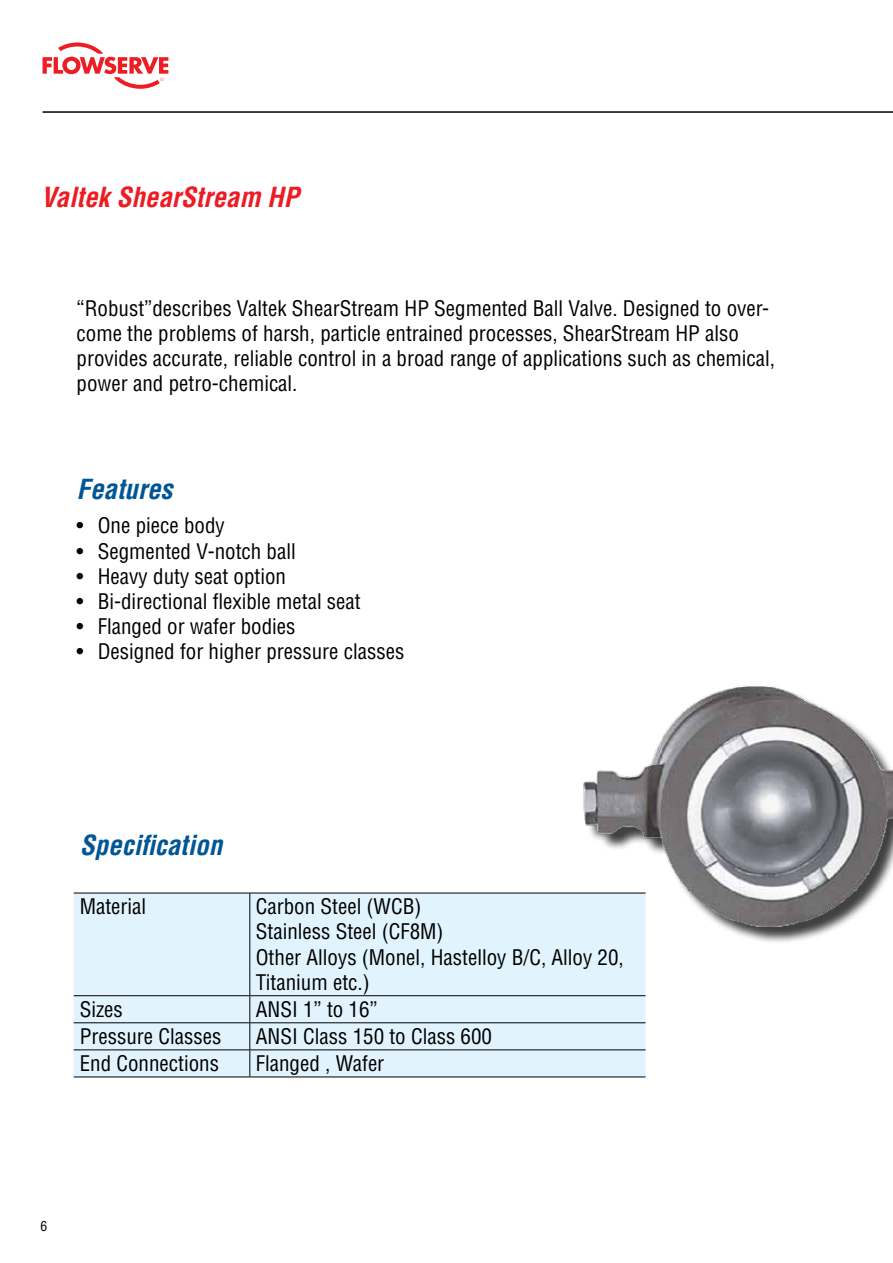
<style>
.page{position:relative;width:893px;height:1263px;background:#fff}
.page>*{position:absolute;margin:0;border:0;box-sizing:border-box;transform-origin:0 0}
.t1{font:italic 700 condensed 27px "Helvetica LT Std";color:#005695}
.t2{font:italic 700 condensed 27px "Helvetica LT Std";color:#ed1c24}
.t3{font:condensed 21px/25.2px "Helvetica LT Std";color:#000}
.t4{font:condensed 13.5px "Helvetica LT Std";color:#000}
.t5{font:5.7px "Courier New";color:#ed1d24}
</style>
<div class="page">
<hr style="left:43px;top:111px;width:850px;height:2px;background:#000">
<svg style="left:43px;top:43px;width:125px;height:46px"></svg>
<div style="left:586px;top:491px;width:307px;height:453px;background:#000;opacity:.75"></div>
<img style="left:584px;top:491px;width:309px;height:435px">
<div style="left:74px;top:894px;width:572px;height:182px;background:#e1f4fd"></div>
<hr style="left:250px;top:995px;width:396px;height:1px;background:#000">
<hr style="left:74px;top:995px;width:176px;height:1px;background:#000">
<hr style="left:74px;top:1022px;width:176px;height:1px;background:#000">
<hr style="left:250px;top:1022px;width:396px;height:1px;background:#000">
<hr style="left:74px;top:1049px;width:176px;height:1px;background:#000">
<hr style="left:250px;top:1049px;width:396px;height:1px;background:#000">
<svg style="left:249px;top:894px;width:1px;height:26px"></svg>
<hr style="left:249px;top:920px;width:1px;height:75px;background:#000">
<svg style="left:249px;top:996px;width:1px;height:80px"></svg>
<hr style="left:74px;top:893px;width:176px;height:1px;background:#000">
<hr style="left:250px;top:893px;width:396px;height:1px;background:#000">
<hr style="left:74px;top:1076px;width:176px;height:1px;background:#000">
<hr style="left:250px;top:1076px;width:396px;height:1px;background:#000">
<p class="t5" style="left:161px;top:75px;width:5px">®</p>
<p class="t2" style="left:41px;top:180px;width:259px">Valtek ShearStream HP</p>
<p class="t3" style="left:77px;top:295px;width:700px">“Robust”describes Valtek ShearStream HP Segmented Ball Valve. Designed to over&shy;come the problems of harsh, particle entrained processes, ShearStream HP also provides accurate, reliable control in a broad range of applications such as chemical, power and petro-chemical.</p>
<p class="t1" style="left:77px;top:472px;width:97px">Features</p>
<p class="t3" style="left:77px;top:513px;width:150px">• One piece body</p>
<p class="t3" style="left:77px;top:538px;width:221px">• Segmented V-notch ball</p>
<p class="t3" style="left:77px;top:563px;width:211px">• Heavy duty seat option</p>
<p class="t3" style="left:77px;top:589px;width:286px">• Bi-directional flexible metal seat</p>
<p class="t3" style="left:77px;top:614px;width:220px">• Flanged or wafer bodies</p>
<p class="t3" style="left:77px;top:639px;width:329px">• Designed for higher pressure classes</p>
<p class="t1" style="left:80px;top:828px;width:144px">Specification</p>
<p class="t3" style="left:80px;top:894px;width:68px">Material</p>
<p class="t3" style="left:256px;top:894px;width:370px">Carbon Steel (WCB)<br>Stainless Steel (CF8M)<br>Other Alloys (Monel, Hastelloy B/C, Alloy 20,<br>Titanium etc.)</p>
<p class="t3" style="left:80px;top:996px;width:45px">Sizes</p>
<p class="t3" style="left:256px;top:996px;width:123px">ANSI 1” to 16”</p>
<p class="t3" style="left:80px;top:1023px;width:143px">Pressure Classes</p>
<p class="t3" style="left:256px;top:1023px;width:238px">ANSI Class 150 to Class 600</p>
<p class="t3" style="left:80px;top:1050px;width:141px">End Connections</p>
<p class="t3" style="left:256px;top:1050px;width:130px">Flanged , Wafer</p>
<p class="t4" style="left:40px;top:1218px;width:8px">6</p>
</div>
